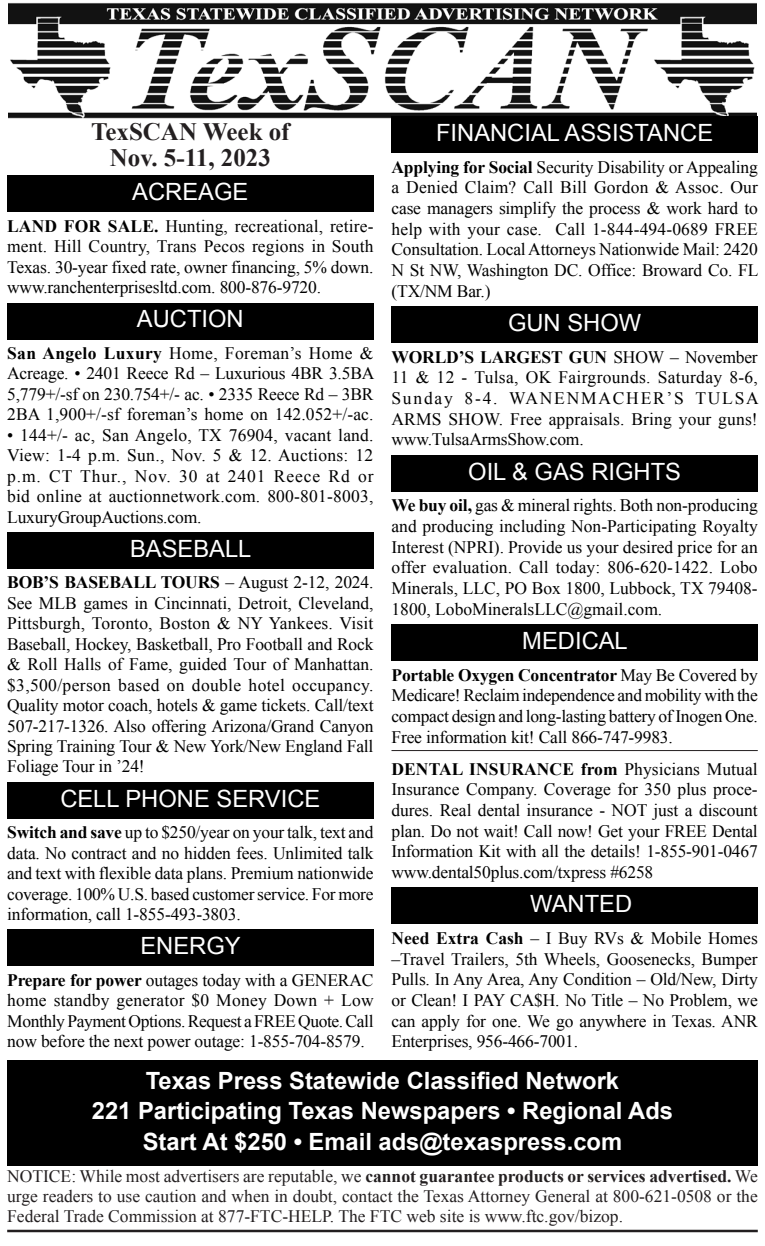
<style>
.page{position:relative;width:765px;height:1246px;background:#fff}
.page>*{position:absolute;margin:0;border:0;box-sizing:border-box;transform-origin:0 0}
.Date_Head{font:700 25px/25.5px "Times New Roman";color:#231f20;text-align:center}
.bottom_shaded{font:700 23.75px "Arial";color:#fff}
.headline{font:23.75px "Arial";color:#fff}
.Classified_body_last{font:17.5px/20.5px "Times New Roman";letter-spacing:-.01em;color:#000;text-align:justify}
.t1{font:17.5px/20.5px "Times New Roman";color:#231f20;text-align:justify}
.Classified_body{font:17.5px/20.8px "Times New Roman";letter-spacing:-.01em;color:#000;text-align:justify}
.s1{font-weight:700}
</style>
<div class="page">
<img style="left:9px;top:3px;width:747px;height:120px">
<div style="left:7px;top:175px;width:367px;height:37px;background:#000"></div>
<div style="left:7px;top:303px;width:367px;height:36px;background:#000"></div>
<div style="left:7px;top:532px;width:367px;height:37px;background:#000"></div>
<div style="left:7px;top:782px;width:367px;height:37px;background:#000"></div>
<div style="left:7px;top:929px;width:367px;height:37px;background:#000"></div>
<div style="left:392px;top:116px;width:366px;height:37px;background:#000"></div>
<div style="left:392px;top:306px;width:366px;height:37px;background:#000"></div>
<div style="left:392px;top:455px;width:366px;height:37px;background:#000"></div>
<div style="left:392px;top:624px;width:366px;height:37px;background:#000"></div>
<hr style="left:392px;top:750px;width:366px;height:1px;background:#231f20">
<div style="left:392px;top:887px;width:366px;height:37px;background:#000"></div>
<div style="left:7px;top:1060px;width:751px;height:45px;background:#000"></div>
<div style="left:7px;top:1091px;width:751px;height:44px;background:#000"></div>
<div style="left:7px;top:1121px;width:751px;height:45px;background:#000"></div>
<hr style="left:7px;top:1229px;width:751px;height:3px;background:#231f20">
<p class="headline" style="left:436px;top:117px;width:279px">FINANCIAL ASSISTANCE</p>
<p class="Classified_body_last" style="left:392px;top:156px;width:368px"><span class="s1">Applying for Social</span> Security Disability or Appealing a Denied Claim? Call Bill Gordon &amp; Assoc. Our case managers simplify the process &amp; work hard to help with your case. Call 1-844-494-0689 FREE Consultation. Local Attorneys Nationwide Mail: 2420<br>N St NW, Washington DC. Office: Broward Co. FL (TX/NM Bar.)</p>
<p class="headline" style="left:508px;top:307px;width:135px">GUN SHOW</p>
<p class="Classified_body_last" style="left:392px;top:346px;width:369px"><span class="s1">WORLD’S LARGEST GUN</span> SHOW – November 11 &amp; 12 - Tulsa, OK Fairgrounds. Saturday 8-6, Sunday 8-4. WANENMACHER’S TULSA ARMS SHOW. Free appraisals. Bring your guns! www.TulsaArmsShow.com.</p>
<p class="headline" style="left:468px;top:456px;width:214px">OIL &amp; GAS RIGHTS</p>
<p class="Classified_body_last" style="left:392px;top:495px;width:368px"><span class="s1">We buy oil,</span> gas &amp; mineral rights. Both non-producing and producing including Non-Participating Royalty Interest (NPRI). Provide us your desired price for an offer evaluation. Call today: 806-620-1422. Lobo Minerals, LLC, PO Box 1800, Lubbock, TX 79408- 1800, LoboMineralsLLC@gmail.com.</p>
<p class="headline" style="left:522px;top:625px;width:107px">MEDICAL</p>
<p class="Classified_body" style="left:392px;top:664px;width:368px"><span class="s1">Portable Oxygen Concentrator</span> May Be Covered by Medicare! Reclaim independence and mobility with the compact design and long-lasting battery of Inogen One.<br>Free information kit! Call 866-747-9983.</p>
<p class="Classified_body_last" style="left:392px;top:758px;width:368px"><span class="s1">DENTAL INSURANCE from</span> Physicians Mutual Insurance Company. Coverage for 350 plus proce&shy;dures. Real dental insurance - NOT just a discount plan. Do not wait! Call now! Get your FREE Dental Information Kit with all the details! 1-855-901-0467 www.dental50plus.com/txpress #6258</p>
<p class="headline" style="left:530px;top:888px;width:104px">WANTED</p>
<p class="Classified_body_last" style="left:392px;top:927px;width:368px"><span class="s1">Need Extra Cash</span> – I Buy RVs &amp; Mobile Homes –Travel Trailers, 5th Wheels, Goosenecks, Bumper Pulls. In Any Area, Any Condition – Old/New, Dirty or Clean! I PAY CA$H. No Title – No Problem, we can apply for one. We go anywhere in Texas. ANR Enterprises, 956-466-7001.</p>
<p class="bottom_shaded" style="left:146px;top:1065px;width:475px">Texas Press Statewide Classified Network</p>
<p class="bottom_shaded" style="left:92px;top:1095px;width:583px">221 Participating Texas Newspapers • Regional Ads</p>
<p class="bottom_shaded" style="left:143px;top:1126px;width:481px">Start At $250 • Email ads@texaspress.com</p>
<p class="t1" style="left:7px;top:1165px;width:752px">NOTICE: While most advertisers are reputable, we <span class="s1">cannot guarantee products or services advertised.</span> We urge readers to use caution and when in doubt, contact the Texas Attorney General at 800-621-0508 or the Federal Trade Commission at 877-FTC-HELP. The FTC web site is www.ftc.gov/bizop.</p>
<p class="Date_Head" style="left:91px;top:119px;width:200px">TexSCAN Week of<br>Nov. 5-11, 2023</p>
<p class="headline" style="left:132px;top:176px;width:118px">ACREAGE</p>
<p class="Classified_body_last" style="left:7px;top:215px;width:368px"><span class="s1">LAND FOR SALE.</span> Hunting, recreational, retire&shy;ment. Hill Country, Trans Pecos regions in South Texas. 30-year fixed rate, owner financing, 5% down. www.ranchenterprisesltd.com. 800-876-9720.</p>
<p class="headline" style="left:137px;top:303px;width:108px">AUCTION</p>
<p class="Classified_body_last" style="left:7px;top:342px;width:369px"><span class="s1">San Angelo Luxury</span> Home, Foreman’s Home &amp; Acreage. • 2401 Reece Rd – Luxurious 4BR 3.5BA 5,779+/-sf on 230.754+/- ac. • 2335 Reece Rd – 3BR 2BA 1,900+/-sf foreman’s home on 142.052+/-ac.</p>
<p class="Classified_body_last" style="left:7px;top:424px;width:368px">• 144+/- ac, San Angelo, TX 76904, vacant land.<br>View: 1-4 p.m. Sun., Nov. 5 &amp; 12. Auctions: 12 p.m. CT Thur., Nov. 30 at 2401 Reece Rd or bid online at auctionnetwork.com. 800-801-8003, LuxuryGroupAuctions.com.</p>
<p class="headline" style="left:130px;top:533px;width:123px">BASEBALL</p>
<p class="Classified_body_last" style="left:7px;top:572px;width:368px"><span class="s1">BOB’S BASEBALL TOURS</span> – August 2-12, 2024.<br>See MLB games in Cincinnati, Detroit, Cleveland, Pittsburgh, Toronto, Boston &amp; NY Yankees. Visit Baseball, Hockey, Basketball, Pro Football and Rock &amp; Roll Halls of Fame, guided Tour of Manhattan. $3,500/person based on double hotel occupancy.<br>Quality motor coach, hotels &amp; game tickets. Call/text 507-217-1326. Also offering Arizona/Grand Canyon Spring Training Tour &amp; New York/New England Fall Foliage Tour in ’24!</p>
<p class="headline" style="left:60px;top:782px;width:262px">CELL PHONE SERVICE</p>
<p class="Classified_body_last" style="left:7px;top:822px;width:368px"><span class="s1">Switch and save</span> up to $250/year on your talk, text and data. No contract and no hidden fees. Unlimited talk and text with flexible data plans. Premium nationwide coverage. 100% U.S. based customer service. For more information, call 1-855-493-3803.</p>
<p class="headline" style="left:140px;top:930px;width:102px">ENERGY</p>
<p class="Classified_body_last" style="left:7px;top:969px;width:368px"><span class="s1">Prepare for power</span> outages today with a GENERAC home standby generator $0 Money Down + Low Monthly Payment Options. Request a FREE Quote. Call now before the next power outage: 1-855-704-8579.</p>
</div>
